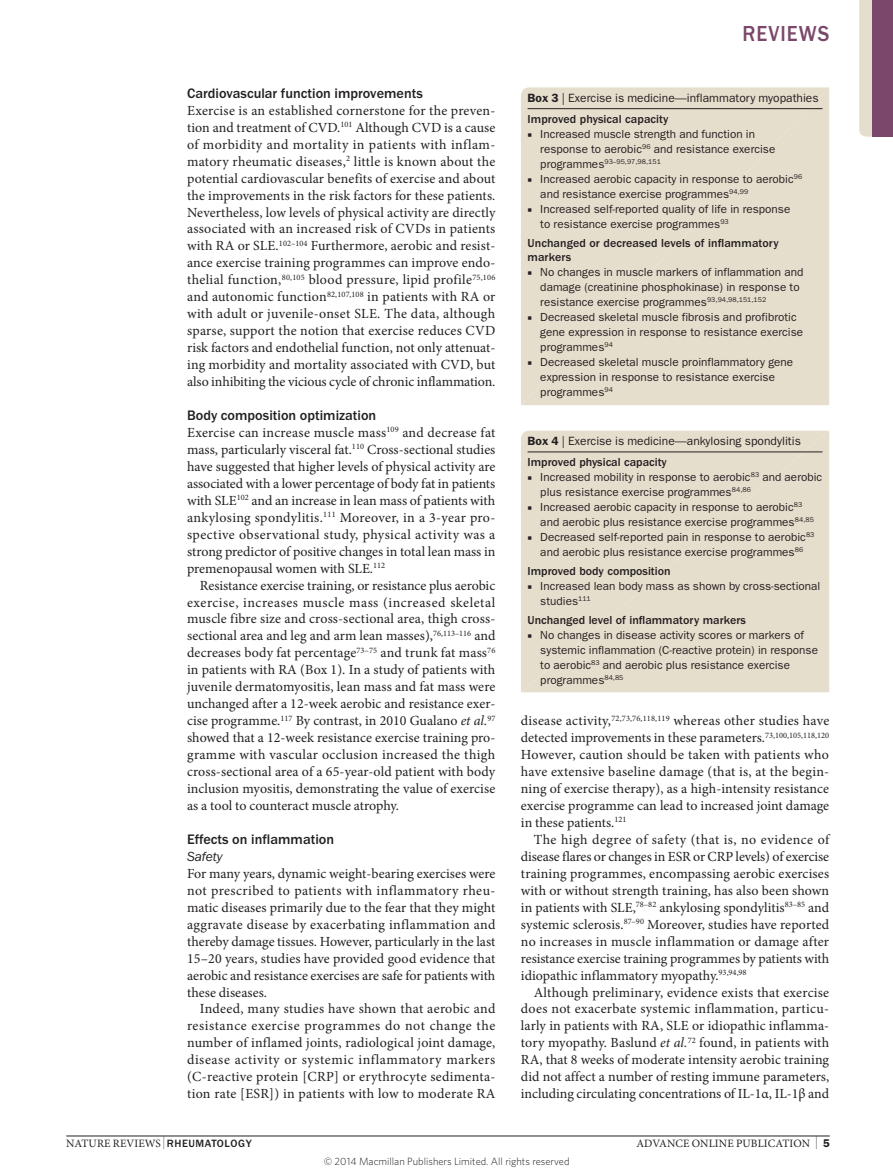
<style>
.page{position:relative;width:893px;height:1174px;background:#fff}
.page>*{position:absolute;margin:0;border:0;box-sizing:border-box;transform-origin:0 0}
.t1{font:500 22.5px "ITC Franklin Gothic Std";letter-spacing:.05em;color:#7b476a;scale:.9 1}
.Head_2{font:500 14.25px "ITC Franklin Gothic Std";color:#231f20}
.Body_text{font:13.95px/17px "Minion Pro";letter-spacing:.005em;color:#231f20;text-align:justify}
.Body_first{font:13.95px/17px "Minion Pro";letter-spacing:-.005em;color:#231f20;text-align:justify}
.Head_3{font:italic 13.5px "ITC Franklin Gothic Std";letter-spacing:-.01em;color:#231f20}
.Box_subhead{font:500 12px/14.4px "ITC Franklin Gothic Std";color:#231f20}
.Box_title{font:12px "ITC Franklin Gothic Std";color:#231f20}
.t2{font:11.7px/15px "ITC Franklin Gothic Std";color:#231f20}
.t3{font:11.25px "Minion Pro";letter-spacing:.01em;color:#231f20}
.t4{font:300 10.5px "Whitney";color:#1d1d1b}
.t5{font:7.05px "ITC Franklin Gothic Std";color:#231f20}
.s1{font-style:italic}
.s2{font-weight:600}
.s3{font-family:"Minion Pro"}
.s4{font-size:11.7px}
.s5{font-size:12.9px}
.s6{font-family:"ITC Franklin Gothic Std";font-weight:500;font-size:10.95px}
.s7{font-family:"ITC Franklin Gothic Std";font-weight:600}
</style>
<div class="page">
<hr style="left:66px;top:1135px;width:764px;height:1px;background:#231f20">
<div style="left:521px;top:87px;width:308px;height:318px;background:#e6decd"></div>
<hr style="left:528px;top:108px;width:294px;height:1px;background:#231f20">
<div style="left:521px;top:431px;width:308px;height:261px;background:#e6decd"></div>
<hr style="left:528px;top:451px;width:294px;height:1px;background:#231f20">
<svg style="left:859px;top:0;width:13px;height:137px;background:#e6dece"></svg>
<div style="left:872px;top:0;width:21px;height:137px;background:#7b476a"></div>
<p class="Head_2" style="left:187px;top:85px;width:237px">Cardiovascular function improvements</p>
<p class="Body_first" style="left:187px;top:102px;width:310px">Exercise is an established cornerstone for the preven&shy;tion and treatment of CVD.<sup>101</sup> Although CVD is a cause of morbidity and mortality in patients with inflam&shy;matory rheumatic diseases,<sup>2</sup> little is known about the potential cardiovascular benefits of exercise and about the improvements in the risk factors for these patients.<br>Nevertheless, low levels of physical activity are directly associated with an increased risk of CVDs in patients with RA or SLE.<sup>102–104</sup> Furthermore, aerobic and resist&shy;ance exercise training programmes can improve endo&shy;thelial function,<sup>80,105</sup> blood pressure, lipid profile<sup>75,106 </sup>and autonomic function<sup>82,107,108</sup> in patients with RA or with adult or juvenile-onset SLE. The data, although sparse, support the notion that exercise reduces CVD risk factors and endothelial function, not only attenuat&shy;ing morbidity and mortality associated with CVD, but also inhibiting the vicious cycle of chronic inflammation.</p>
<p class="Head_2" style="left:187px;top:407px;width:191px">Body composition optimization</p>
<p class="Body_first" style="left:187px;top:424px;width:310px">Exercise can increase muscle mass<sup>109</sup> and decrease fat mass, particularly visceral fat.<sup>110</sup> Cross-sectional studies have suggested that higher levels of physical activity are associated with a lower percentage of body fat in patients with SLE<sup>102</sup> and an increase in lean mass of patients with ankylosing spondylitis.<sup>111</sup> Moreover, in a 3‑year pro&shy;spective observational study, physical activity was a strong predictor of positive changes in total lean mass in premenopausal women with SLE.<sup>112</sup></p>
<p class="Body_text" style="left:187px;top:576px;width:310px;text-align:left;text-indent:13px">Resistance exercise training, or resistance plus aerobic exercise, increases muscle mass (increased skeletal muscle fibre size and cross-sectional area, thigh cross&shy;sectional area and leg and arm lean masses),<sup>76,113–116</sup> and decreases body fat percentage<sup>73–75</sup> and trunk fat mass<sup>76 </sup>in patients with RA (Box 1). In a study of patients with juvenile dermatomyositis, lean mass and fat mass were unchanged after a 12‑week aerobic and resistance exer&shy;cise programme.<sup>117</sup> By contrast, in 2010 Gualano <span class="s1">et al.</span><sup>97 </sup>showed that a 12‑week resistance exercise training pro&shy;gramme with vascular occlusion increased the thigh cross-sectional area of a 65‑year-old patient with body inclusion myositis, demonstrating the value of exercise as a tool to counteract muscle atrophy.</p>
<p class="Head_2" style="left:187px;top:831px;width:149px">Effects on inflammation</p>
<p class="Head_3" style="left:187px;top:849px;width:37px">Safety</p>
<p class="Body_first" style="left:187px;top:865px;width:310px">For many years, dynamic weight-bearing exercises were not prescribed to patients with inflammatory rheu&shy;matic diseases primarily due to the fear that they might aggravate disease by exacerbating inflammation and thereby damage tissues. However, particularly in the last 15–20 years, studies have provided good evidence that aerobic and resistance exercises are safe for patients with these diseases.</p>
<p class="Body_text" style="left:187px;top:1000px;width:310px;text-indent:13px">Indeed, many studies have shown that aerobic and resistance exercise programmes do not change the number of inflamed joints, radiological joint damage, disease activity or systemic inflammatory markers (C‑reactive protein [CRP] or erythrocyte sedimenta&shy;tion rate [ESR]) in patients with low to moderate RA</p>
<h1 class="t1" style="left:742px;top:21px;width:98px">REVIEWS</h1>
<p class="Box_title" style="left:528px;top:91px;width:293px"><span class="s2">Box 3</span> | Exercise is medicine—inflammatory myopathies</p>
<p class="Box_subhead" style="left:528px;top:112px;width:142px">Improved physical capacity</p>
<p class="t2" style="left:540px;top:126px;width:236px;text-indent:-13px"><span class="s3">■</span> Increased muscle strength and function in response to aerobic<sup>96</sup> and resistance exercise</p>
<p class="t5" style="left:540px;top:158px;width:122px"><span class="s4">programmes</span>93–95,97,98,151</p>
<p class="t2" style="left:540px;top:171px;width:264px;text-indent:-13px"><span class="s3">■</span> Increased aerobic capacity in response to aerobic<sup>96 </sup>and resistance exercise programmes<sup>94,99</sup></p>
<p class="t2" style="left:540px;top:201px;width:252px;text-indent:-13px"><span class="s3">■</span> Increased self-reported quality of life in response to resistance exercise programmes<sup>93</sup></p>
<p class="Box_subhead" style="left:528px;top:235px;width:253px">Unchanged or decreased levels of inflammatory markers</p>
<p class="t2" style="left:540px;top:265px;width:265px;text-indent:-13px"><span class="s3">■</span> No changes in muscle markers of inflammation and damage (creatinine phosphokinase) in response to resistance exercise programmes<sup>93,94,98,151,152</sup></p>
<p class="t2" style="left:540px;top:310px;width:264px;text-indent:-13px"><span class="s3">■</span> Decreased skeletal muscle fibrosis and profibrotic gene expression in response to resistance exercise programmes<sup>94</sup></p>
<p class="t2" style="left:540px;top:355px;width:254px;text-indent:-13px"><span class="s3">■</span> Decreased skeletal muscle proinflammatory gene expression in response to resistance exercise programmes<sup>94</sup></p>
<p class="Box_title" style="left:528px;top:434px;width:275px"><span class="s2">Box 4</span> | Exercise is medicine—ankylosing spondylitis</p>
<p class="Box_subhead" style="left:528px;top:455px;width:141px">Improved physical capacity</p>
<p class="t2" style="left:540px;top:470px;width:283px;text-indent:-13px"><span class="s3">■</span> Increased mobility in response to aerobic<sup>83</sup> and aerobic plus resistance exercise programmes<sup>84,86</sup></p>
<p class="t2" style="left:540px;top:500px;width:275px;text-indent:-13px"><span class="s3">■</span> Increased aerobic capacity in response to aerobic<sup>83 </sup>and aerobic plus resistance exercise programmes<sup>84,85</sup></p>
<p class="t2" style="left:528px;top:530px;width:288px;text-align:center"><span class="s3">■</span> Decreased self-reported pain in response to aerobic<sup>83 </sup>and aerobic plus resistance exercise programmes<sup>86</sup></p>
<p class="Box_subhead" style="left:528px;top:564px;width:145px">Improved body composition</p>
<p class="t2" style="left:540px;top:578px;width:282px;text-indent:-13px"><span class="s3">■</span> Increased lean body mass as shown by cross-sectional studies<sup>111</sup></p>
<p class="Box_subhead" style="left:528px;top:612px;width:220px">Unchanged level of inflammatory markers</p>
<p class="t2" style="left:540px;top:627px;width:279px;text-indent:-13px"><span class="s3">■</span> No changes in disease activity scores or markers of systemic inflammation (C‑reactive protein) in response to aerobic<sup>83</sup> and aerobic plus resistance exercise programmes<sup>84,85</sup></p>
<p class="Body_text" style="left:521px;top:712px;width:310px">disease activity,<sup>72,73,76,118,119</sup> whereas other studies have detected improvements in these parameters.<sup>73,100,105,118,120<br></sup>However, caution should be taken with patients who have extensive baseline damage (that is, at the begin&shy;ning of exercise therapy), as a high-intensity resistance exercise programme can lead to increased joint damage in these patients.<sup>121</sup></p>
<p class="Body_text" style="left:521px;top:831px;width:310px;text-indent:13px">The high degree of safety (that is, no evidence of disease flares or changes in ESR or CRP levels) of exercise training programmes, encompassing aerobic exercises with or without strength training, has also been shown in patients with SLE,<sup>78–82</sup> ankylosing spondylitis<sup>83–85</sup> and systemic sclerosis.<sup>87–90</sup> Moreover, studies have reported no increases in muscle inflammation or damage after resistance exercise training programmes by patients with idiopathic inflammatory myopathy.<sup>93,94,98</sup></p>
<p class="Body_text" style="left:521px;top:983px;width:310px;text-indent:13px">Although preliminary, evidence exists that exercise does not exacerbate systemic inflammation, particu&shy;larly in patients with RA, SLE or idiopathic inflamma&shy;tory myopathy. Baslund <span class="s1">et al.</span><sup>72</sup> found, in patients with RA, that 8 weeks of moderate intensity aerobic training did not affect a number of resting immune parameters, including circulating concentrations of IL‑1α, IL‑1β and</p>
<p class="t3" style="left:66px;top:1135px;width:187px">NATURE REVIEWS <span class="s5">|</span> <span class="s6">RHEUMATOLOGY</span></p>
<p class="t3" style="left:636px;top:1135px;width:195px">ADVANCE ONLINE PUBLICATION <span class="s5">|</span> <span class="s7">5</span></p>
<p class="t4" style="left:324px;top:1154px;width:247px">© 2014 Macmillan Publishers Limited. All rights reserved</p>
</div>
